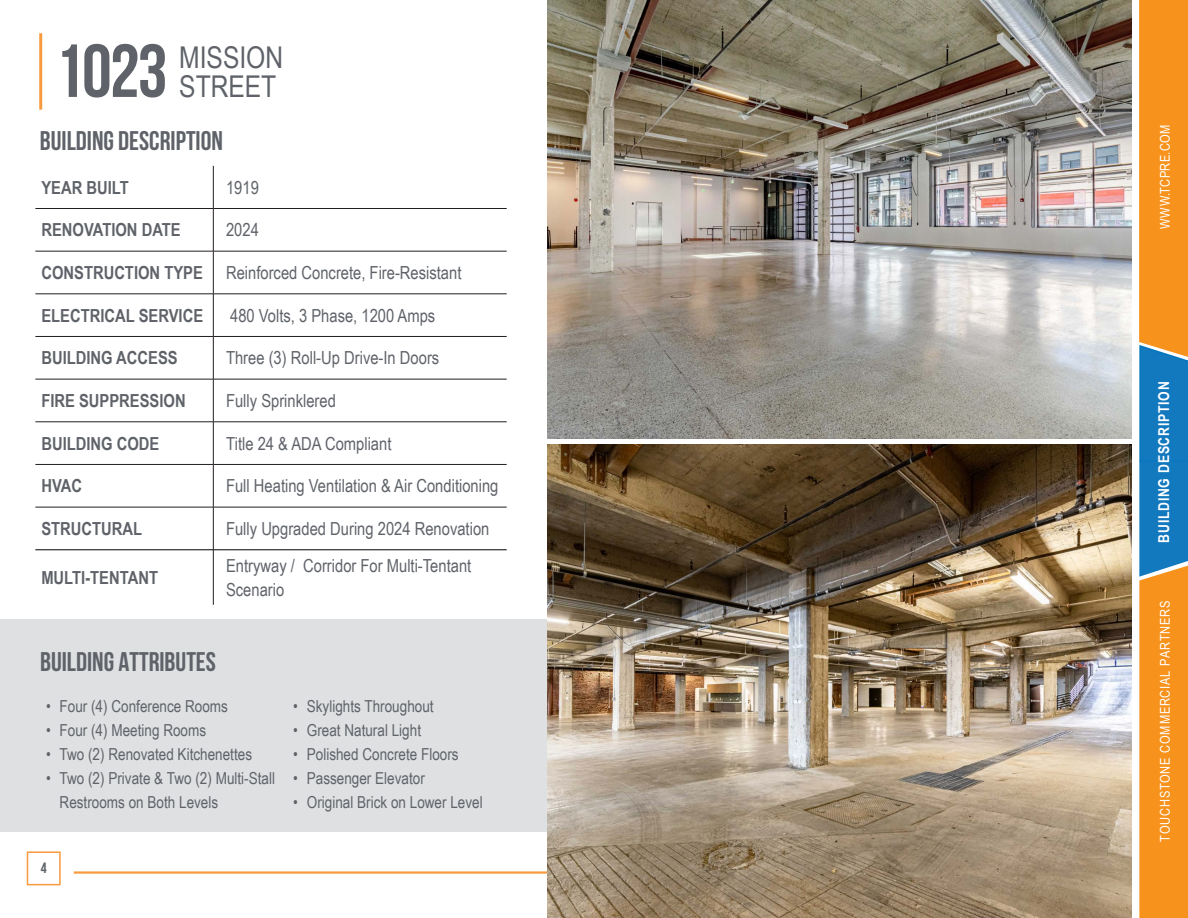
<style>
.page{position:relative;width:1188px;height:918px;background:#fff}
.page>*{position:absolute;margin:0;border:0;box-sizing:border-box;transform-origin:0 0}
.t1{font:700 75px "Bebas Neue";color:#5f6369}
.t2{font:30px/28.5px "Arial Narrow";color:#5f6369}
.Body{font:700 27px "Bebas Neue";color:#5f6369}
.Body-2{font:18px/24px "Arial Narrow";color:#5f6369}
.t3{font:700 18px "Arial Narrow";color:#5f6369}
.t4{font:16.5px/24px "Arial Narrow";color:#5f6369}
.Body-3{font:700 15px "Arial Narrow";letter-spacing:.05em;color:#fff}
.t5{font:700 15px "Bebas Neue";color:#5f6369}
.t6{font:13.5px "Arial Narrow";letter-spacing:.06em;color:#fff}
.t7{font:13.5px "Arial Narrow";letter-spacing:.03em;color:#fff}
</style>
<div class="page">
<hr style="left:39px;top:33px;width:3px;height:77px;background:#f89a3f">
<div style="left:27px;top:851px;width:34px;height:34px;border:2px solid #f89a3f"></div>
<hr style="left:74px;top:871px;width:1058px;height:3px;background:#f89a3f">
<svg style="left:1139px;top:0;width:49px;height:918px;background:#c18e45"></svg>
<div style="left:0;top:619px;width:548px;height:213px;background:#dcdddf"></div>
<img style="left:548px;top:0;width:584px;height:438px">
<img style="left:548px;top:445px;width:584px;height:473px">
<hr style="left:213px;top:166px;width:1px;height:42px;background:#231f20">
<hr style="left:35px;top:208px;width:178px;height:1px;background:#231f20">
<hr style="left:213px;top:208px;width:294px;height:1px;background:#231f20">
<hr style="left:213px;top:209px;width:1px;height:42px;background:#231f20">
<hr style="left:35px;top:251px;width:178px;height:1px;background:#231f20">
<hr style="left:213px;top:251px;width:294px;height:1px;background:#231f20">
<hr style="left:213px;top:251px;width:1px;height:43px;background:#231f20">
<hr style="left:35px;top:294px;width:178px;height:1px;background:#231f20">
<hr style="left:213px;top:294px;width:294px;height:1px;background:#231f20">
<hr style="left:213px;top:294px;width:1px;height:42px;background:#231f20">
<hr style="left:35px;top:336px;width:178px;height:1px;background:#231f20">
<hr style="left:213px;top:336px;width:294px;height:1px;background:#231f20">
<hr style="left:213px;top:337px;width:1px;height:42px;background:#231f20">
<hr style="left:35px;top:379px;width:178px;height:1px;background:#231f20">
<hr style="left:213px;top:379px;width:294px;height:1px;background:#231f20">
<hr style="left:213px;top:379px;width:1px;height:43px;background:#231f20">
<hr style="left:35px;top:422px;width:178px;height:1px;background:#231f20">
<hr style="left:213px;top:422px;width:294px;height:1px;background:#231f20">
<hr style="left:213px;top:422px;width:1px;height:42px;background:#231f20">
<hr style="left:35px;top:464px;width:178px;height:1px;background:#231f20">
<hr style="left:213px;top:464px;width:294px;height:1px;background:#231f20">
<hr style="left:213px;top:465px;width:1px;height:42px;background:#231f20">
<hr style="left:35px;top:507px;width:178px;height:1px;background:#231f20">
<hr style="left:213px;top:507px;width:294px;height:1px;background:#231f20">
<hr style="left:213px;top:507px;width:1px;height:43px;background:#231f20">
<hr style="left:213px;top:550px;width:1px;height:55px;background:#231f20">
<hr style="left:35px;top:550px;width:178px;height:1px;background:#000">
<hr style="left:213px;top:550px;width:294px;height:1px;background:#000">
<h1 class="t1" style="left:54px;top:30px;width:115px">1023</h1>
<h2 class="t2" style="left:179px;top:42px;width:105px">MISSION<br>STREET</h2>
<p class="Body" style="left:40px;top:125px;width:185px">BUILDING DESCRIPTION</p>
<p class="t3" style="left:41px;top:174px;width:89px">YEAR BUILT</p>
<p class="Body-2" style="left:226px;top:175px;width:34px">1919</p>
<p class="t3" style="left:41px;top:216px;width:141px">RENOVATION DATE</p>
<p class="Body-2" style="left:226px;top:217px;width:34px">2024</p>
<p class="t3" style="left:41px;top:259px;width:163px">CONSTRUCTION TYPE</p>
<p class="Body-2" style="left:226px;top:260px;width:237px">Reinforced Concrete, Fire-Resistant</p>
<p class="t3" style="left:41px;top:302px;width:163px">ELECTRICAL SERVICE</p>
<p class="Body-2" style="left:230px;top:303px;width:207px">480 Volts, 3 Phase, 1200 Amps</p>
<p class="t3" style="left:41px;top:344px;width:138px">BUILDING ACCESS</p>
<p class="Body-2" style="left:226px;top:345px;width:215px">Three (3) Roll-Up Drive-In Doors</p>
<p class="t3" style="left:41px;top:387px;width:146px">FIRE SUPPRESSION</p>
<p class="Body-2" style="left:226px;top:388px;width:111px">Fully Sprinklered</p>
<p class="t3" style="left:41px;top:430px;width:120px">BUILDING CODE</p>
<p class="Body-2" style="left:226px;top:431px;width:167px">Title 24 &amp; ADA Compliant</p>
<p class="t3" style="left:41px;top:472px;width:42px">HVAC</p>
<p class="Body-2" style="left:226px;top:473px;width:274px">Full Heating Ventilation &amp; Air Conditioning</p>
<p class="t3" style="left:41px;top:515px;width:102px">STRUCTURAL</p>
<p class="Body-2" style="left:226px;top:516px;width:265px">Fully Upgraded During 2024 Renovation</p>
<p class="t3" style="left:41px;top:564px;width:118px">MULTI-TENTANT</p>
<p class="Body-2" style="left:226px;top:553px;width:247px">Entryway / Corridor For Multi-Tentant<br>Scenario</p>
<p class="Body" style="left:40px;top:647px;width:177px">BUILDING ATTRIBUTES</p>
<p class="t4" style="left:46px;top:694px;width:183px">• Four (4) Conference Rooms</p>
<p class="t4" style="left:46px;top:718px;width:162px">• Four (4) Meeting Rooms</p>
<p class="t4" style="left:46px;top:742px;width:208px">• Two (2) Renovated Kitchenettes</p>
<p class="t4" style="left:60px;top:766px;width:217px;text-indent:-14px">• Two (2) Private &amp; Two (2) Multi-Stall<br>Restrooms on Both Levels</p>
<p class="t4" style="left:293px;top:694px;width:142px">• Skylights Throughout</p>
<p class="t4" style="left:293px;top:718px;width:129px">• Great Natural Light</p>
<p class="t4" style="left:293px;top:742px;width:167px">• Polished Concrete Floors</p>
<p class="t4" style="left:293px;top:766px;width:133px">• Passenger Elevator</p>
<p class="t4" style="left:293px;top:790px;width:191px">• Original Brick on Lower Level</p>
<p class="t5" style="left:41px;top:859px;width:7px">4</p>
<p class="t7" style="left:1155px;top:229px;width:106px;rotate:-90deg">WWW.TCPRE.COM</p>
<p class="Body-3" style="left:1153px;top:543px;width:163px;rotate:-90deg">BUILDING DESCRIPTION</p>
<p class="t6" style="left:1155px;top:842px;width:242px;rotate:-90deg">TOUCHSTONE COMMERCIAL PARTNERS</p>
</div>
